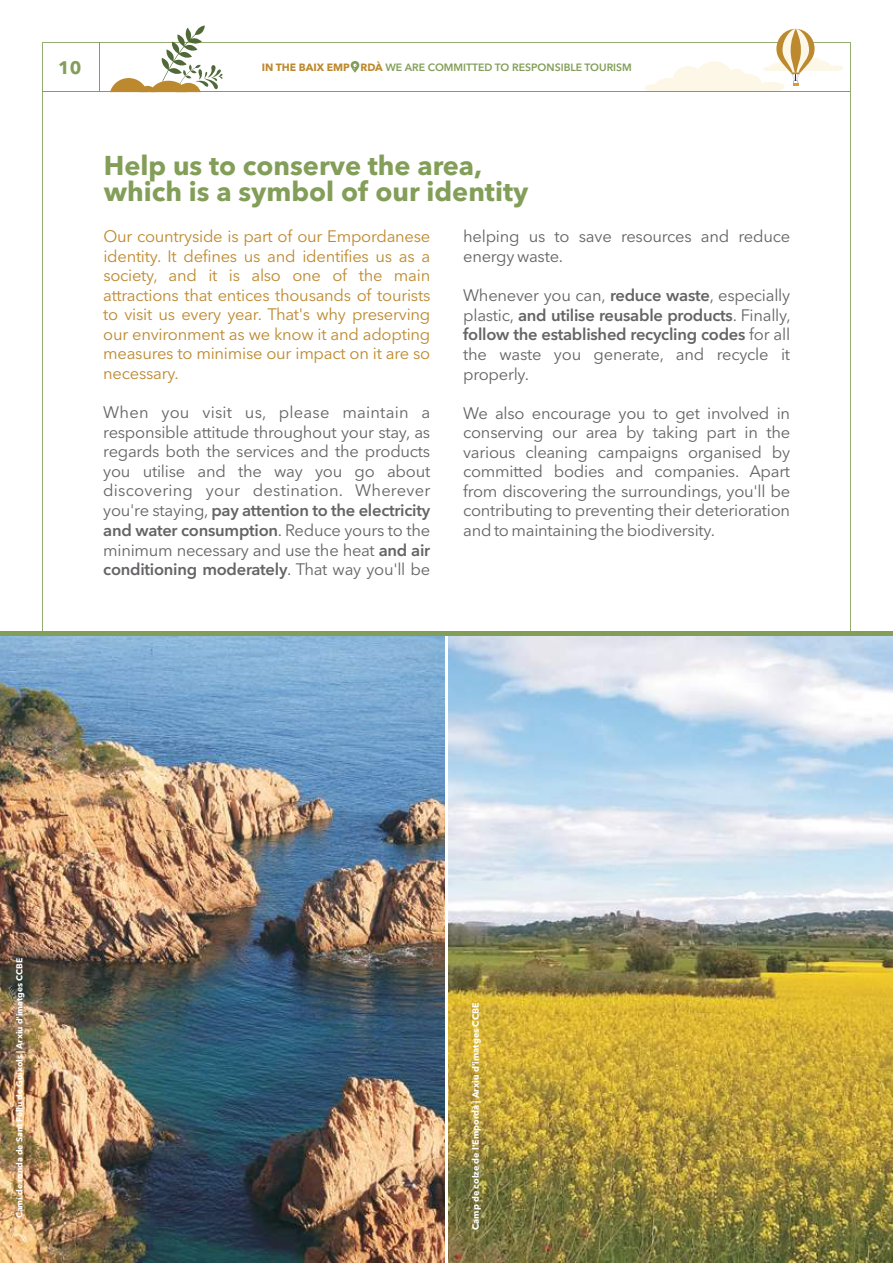
<style>
.page{position:relative;width:893px;height:1263px;background:#fff}
.page>*{position:absolute;margin:0;border:0;box-sizing:border-box;transform-origin:0 0}
.t1{font:700 27px/26.1px "Avenir Next LT Pro";color:#829e58}
.t2{font:700 18px "Avenir Next LT Pro";color:#829e58}
.t3{font:16.5px/19.6px "Avenir Next LT Pro";letter-spacing:-.015em;color:#656365;text-align:justify}
.t4{font:16.5px/19.5px "Avenir Next LT Pro";letter-spacing:-.015em;color:#bd892e;text-align:justify}
.t5{font:600 10.5px "Avenir Next LT Pro";color:#829e58}
.t6{font:700 9px "Avenir Next LT Pro";color:#fff}
.t7{font:700 8.55px "Avenir Next LT Pro";color:#fff}
.s1{font-weight:700;color:#bd892e}
.s2{font-weight:600}
</style>
<div class="page">
<hr style="left:43px;top:91px;width:807px;height:1px;background:#829e58">
<svg style="left:644px;top:29px;width:200px;height:62px"></svg>
<svg style="left:110px;top:26px;width:113px;height:66px"></svg>
<hr style="left:99px;top:43px;width:1px;height:49px;background:#829e58">
<img style="left:0;top:636px;width:445px;height:627px">
<img style="left:448px;top:636px;width:445px;height:627px">
<div style="left:0;top:631px;width:893px;height:5px;background:#829e58"></div>
<svg style="left:351px;top:61px;width:8px;height:12px"></svg>
<svg style="left:353px;top:64px;width:4px;height:6px"></svg>
<p class="t2" style="left:58px;top:60px;width:25px">10</p>
<p class="t5" style="left:262px;top:63px;width:372px"><span class="s1">IN THE BAIX EMP RDÀ</span> WE ARE COMMITTED TO RESPONSIBLE TOURISM</p>
<h1 class="t1" style="left:104px;top:155px;width:426px">Help us to conserve the area, which is a symbol of our identity</h1>
<p class="t4" style="left:103px;top:228px;width:329px">Our countryside is part of our Empordanese identity. It defines us and identifies us as a society, and it is also one of the main attractions that entices thousands of tourists to visit us every year. That's why preserving our environment as we know it and adopting measures to minimise our impact on it are so necessary.</p>
<p class="t3" style="left:103px;top:404px;width:329px">When you visit us, please maintain a responsible attitude throughout your stay, as regards both the services and the products you utilise and the way you go about discovering your destination. Wherever you're staying, <span class="s2">pay attention to the electricity and water consumption</span>. Reduce yours to the minimum necessary and use the heat <span class="s2">and air conditioning moderately</span>. That way you'll be</p>
<p class="t3" style="left:463px;top:228px;width:328px">helping us to save resources and reduce energy waste.</p>
<p class="t3" style="left:463px;top:287px;width:329px">Whenever you can, <span class="s2">reduce waste</span>, especially plastic, <span class="s2">and utilise reusable products</span>. Finally, <span class="s2">follow the established recycling codes</span> for all the waste you generate, and recycle it properly.</p>
<p class="t3" style="left:463px;top:405px;width:329px">We also encourage you to get involved in conserving our area by taking part in the various cleaning campaigns organised by committed bodies and companies. Apart from discovering the surroundings, you'll be contributing to preventing their deterioration and to maintaining the biodiversity.</p>
<p class="t7" style="left:16px;top:1218px;width:262px;rotate:-90deg">Camí de ronda de Sant Feliu de Guíxols | Arxiu d'imatges CCBE</p>
<p class="t6" style="left:472px;top:1230px;width:229px;rotate:-90deg">Camp de colze de l'Empordà | Arxiu d'imatges CCBE</p>
</div>
